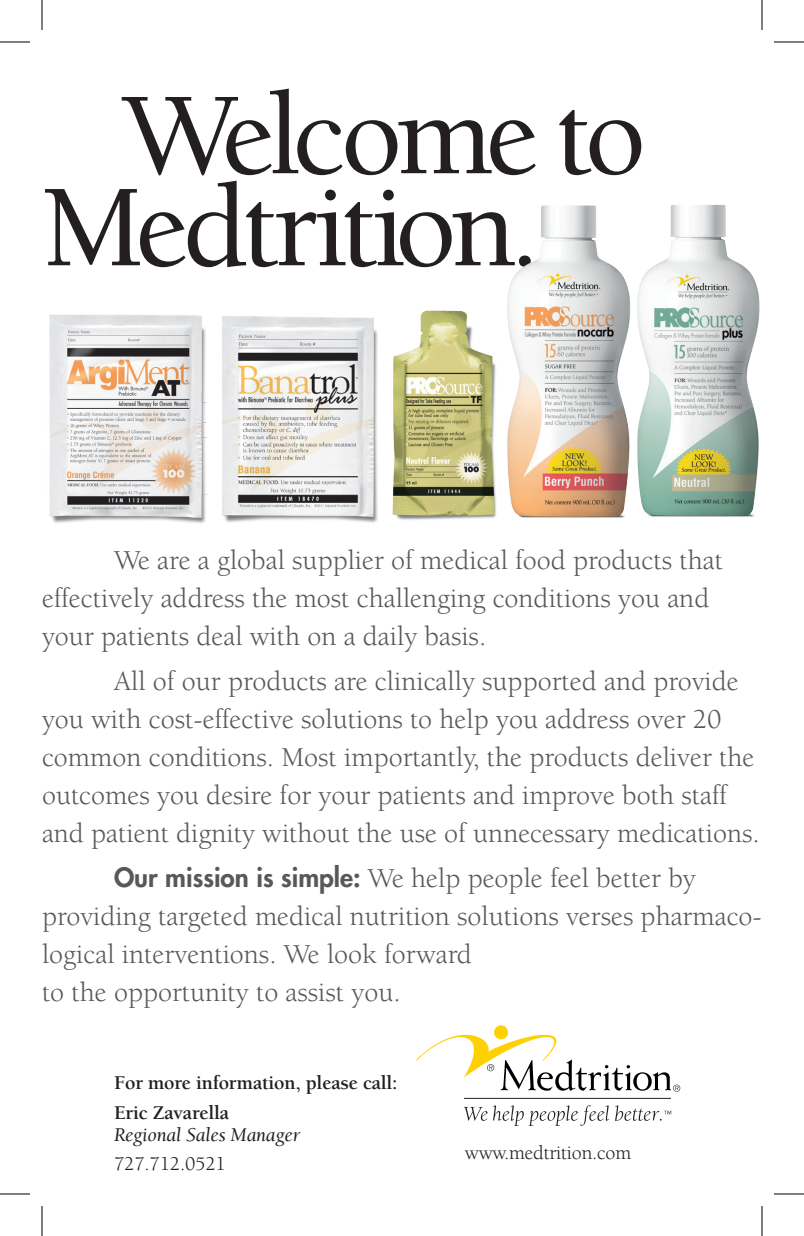
<style>
.page{position:relative;width:804px;height:1236px;background:#fff}
.page>*{position:absolute;margin:0;border:0;box-sizing:border-box;transform-origin:0 0}
.t1{font:500 120px/92px "Berkeley";letter-spacing:-.06em;color:#231f20}
.t2{font:28px/38px "Berkeley";color:#57585a}
.t3{font:700 20px/29.2px "Berkeley";letter-spacing:-.01em;color:#231f20}
.t4{font:20px "Berkeley";letter-spacing:-.01em;color:#231f20}
.t5{font:italic 20px "Berkeley";letter-spacing:-.01em;color:#231f20}
.s1{font-family:"Futura";font-weight:800;font-size:26px}
</style>
<div class="page">
<svg style="left:416px;top:1026px;width:264px;height:66px"></svg>
<div style="left:494px;top:1025px;width:14px;height:14px;background:#fed105;border-radius:50%"></div>
<hr style="left:464px;top:1098px;width:207px;height:1px;background:#231f20">
<svg style="left:464px;top:1105px;width:145px;height:21px"></svg>
<svg style="left:615px;top:1105px;width:56px;height:16px"></svg>
<img style="left:49px;top:314px;width:159px;height:209px">
<img style="left:222px;top:316px;width:156px;height:207px">
<img style="left:392px;top:310px;width:104px;height:210px">
<img style="left:507px;top:205px;width:124px;height:313px">
<img style="left:637px;top:205px;width:123px;height:312px">
<hr style="left:0;top:42px;width:30px;height:1px;background:#000">
<hr style="left:774px;top:42px;width:30px;height:1px;background:#000">
<hr style="left:0;top:1194px;width:30px;height:1px;background:#000">
<hr style="left:774px;top:1194px;width:30px;height:1px;background:#000">
<hr style="left:42px;top:0;width:1px;height:30px;background:#000">
<hr style="left:42px;top:1206px;width:1px;height:30px;background:#000">
<hr style="left:762px;top:0;width:1px;height:30px;background:#000">
<hr style="left:762px;top:1206px;width:1px;height:30px;background:#000">
<h1 class="t1" style="left:42px;top:92px;width:606px;text-indent:80px">Welcome to<br>Medtrition.</h1>
<p class="t2" style="left:42px;top:542px;width:683px;text-indent:72px">We are a global supplier of medical food products that effectively address the most challenging conditions you and your patients deal with on a daily basis.</p>
<p class="t2" style="left:42px;top:663px;width:719px;text-indent:72px">All of our products are clinically supported and provide you with cost-effective solutions to help you address over 20 common conditions. Most importantly, the products deliver the outcomes you desire for your patients and improve both staff and patient dignity without the use of unnecessary medications.</p>
<p class="t2" style="left:42px;top:860px;width:721px;text-indent:72px"><span class="s1">Our mission is simple:</span> We help people feel better by providing targeted medical nutrition solutions verses pharmaco&shy;logical interventions. We look forward<br>to the opportunity to assist you.</p>
<p class="t3" style="left:114px;top:1069px;width:285px">For more information, please call:<br>Eric Zavarella</p>
<p class="t5" style="left:114px;top:1124px;width:188px">Regional Sales Manager</p>
<p class="t4" style="left:114px;top:1153px;width:113px">727.712.0521</p>
<p class="t4" style="left:465px;top:1142px;width:168px">www.medtrition.com</p>
</div>
